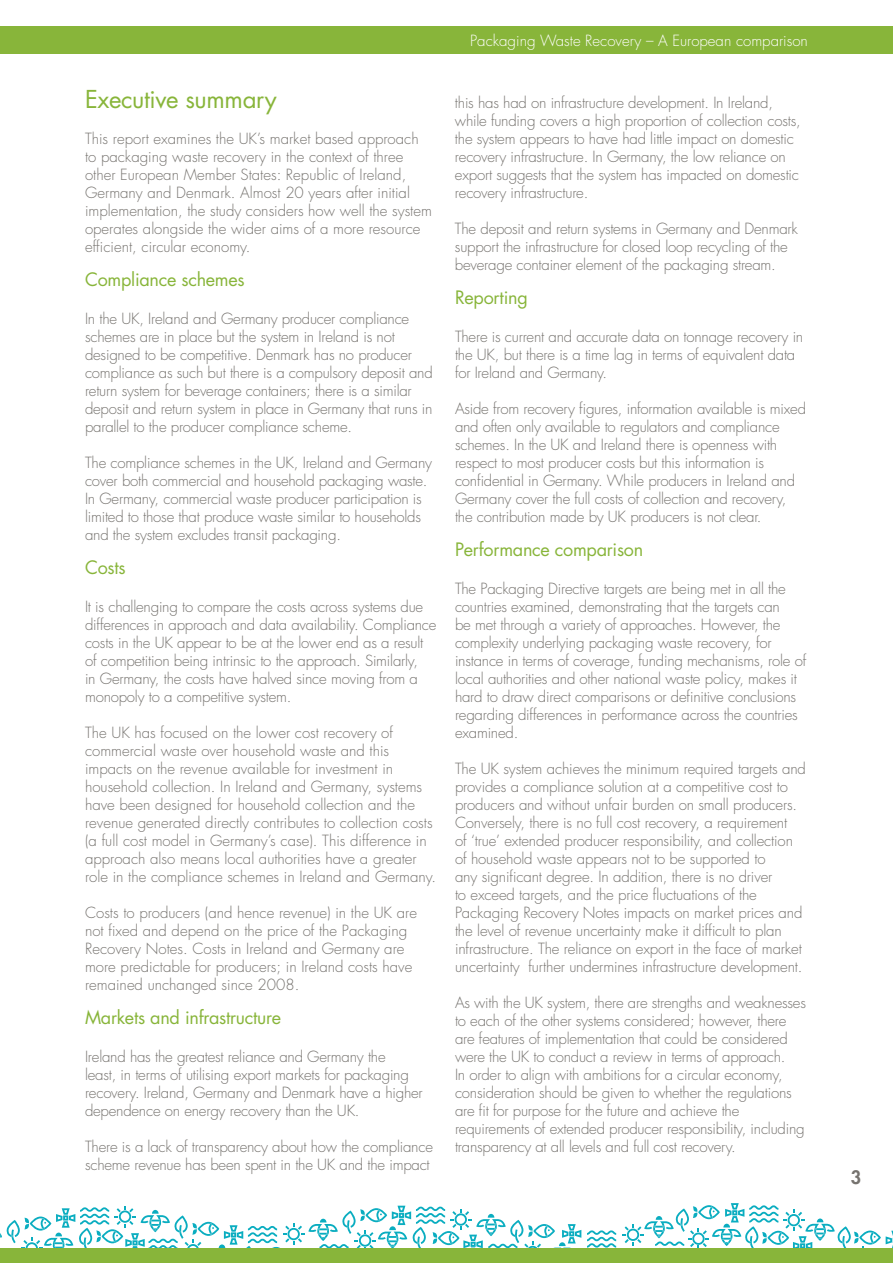
<style>
.page{position:relative;width:893px;height:1263px;background:#fff}
.page>*{position:absolute;margin:0;border:0;box-sizing:border-box;transform-origin:0 0}
.t1{font:24px "Futura";letter-spacing:-.015em;color:#88b53a}
.t2{font:18px "Futura";letter-spacing:-.015em;color:#88b53a}
.t3{font:800 18px "Futura";color:#76736f}
.t4{font:300 15px/18px "Futura";letter-spacing:-.015em;color:#76736f}
.t5{font:300 15px "Futura";color:#fff}
</style>
<div class="page">
<svg style="left:622px;top:1203px;width:271px;height:45px"></svg>
<svg style="left:587px;top:1230px;width:29px;height:17px"></svg>
<svg style="left:0;top:1206px;width:581px;height:42px"></svg>
<div style="left:0;top:1248px;width:893px;height:15px;background:#88b53a"></div>
<div style="left:0;top:27px;width:893px;height:27px;background:#88b53a"></div>
<h1 class="t1" style="left:85px;top:83px;width:193px">Executive summary</h1>
<p class="t4" style="left:85px;top:130px;width:348px">This report examines the UK’s market based approach to packaging waste recovery in the context of three other European Member States: Republic of Ireland, Germany and Denmark. Almost 20 years after initial implementation, the study considers how well the system operates alongside the wider aims of a more resource efficient, circular economy.</p>
<p class="t2" style="left:85px;top:267px;width:161px">Compliance schemes</p>
<p class="t4" style="left:85px;top:310px;width:349px">In the UK, Ireland and Germany producer compliance schemes are in place but the system in Ireland is not designed to be competitive. Denmark has no producer compliance as such but there is a compulsory deposit and return system for beverage containers; there is a similar deposit and return system in place in Germany that runs in parallel to the producer compliance scheme.</p>
<p class="t4" style="left:85px;top:454px;width:349px">The compliance schemes in the UK, Ireland and Germany cover both commercial and household packaging waste.<br>In Germany, commercial waste producer participation is limited to those that produce waste similar to households and the system excludes transit packaging.</p>
<p class="t2" style="left:85px;top:555px;width:42px">Costs</p>
<p class="t4" style="left:85px;top:598px;width:353px">It is challenging to compare the costs across systems due differences in approach and data availability. Compliance costs in the UK appear to be at the lower end as a result of competition being intrinsic to the approach. Similarly,<br>in Germany, the costs have halved since moving from a monopoly to a competitive system.</p>
<p class="t4" style="left:85px;top:724px;width:353px">The UK has focused on the lower cost recovery of commercial waste over household waste and this impacts on the revenue available for investment in household collection. In Ireland and Germany, systems have been designed for household collection and the revenue generated directly contributes to collection costs (a full cost model in Germany’s case). This difference in approach also means local authorities have a greater role in the compliance schemes in Ireland and Germany.</p>
<p class="t4" style="left:85px;top:904px;width:333px">Costs to producers (and hence revenue) in the UK are not fixed and depend on the price of the Packaging Recovery Notes. Costs in Ireland and Germany are more predictable for producers; in Ireland costs have remained unchanged since 2008.</p>
<p class="t2" style="left:85px;top:1005px;width:198px">Markets and infrastructure</p>
<p class="t4" style="left:85px;top:1048px;width:339px">Ireland has the greatest reliance and Germany the<br>least, in terms of utilising export markets for packaging recovery. Ireland, Germany and Denmark have a higher dependence on energy recovery than the UK.</p>
<p class="t4" style="left:85px;top:1138px;width:349px">There is a lack of transparency about how the compliance scheme revenue has been spent in the UK and the impact</p>
<p class="t5" style="left:470px;top:31px;width:339px">Packaging Waste Recovery – A European comparison</p>
<p class="t4" style="left:455px;top:94px;width:347px">this has had on infrastructure development. In Ireland, while funding covers a high proportion of collection costs, the system appears to have had little impact on domestic recovery infrastructure. In Germany, the low reliance on export suggests that the system has impacted on domestic recovery infrastructure.</p>
<p class="t4" style="left:455px;top:220px;width:344px">The deposit and return systems in Germany and Denmark support the infrastructure for closed loop recycling of the beverage container element of the packaging stream.</p>
<p class="t2" style="left:455px;top:285px;width:74px">Reporting</p>
<p class="t4" style="left:455px;top:328px;width:350px">There is current and accurate data on tonnage recovery in the UK, but there is a time lag in terms of equivalent data for Ireland and Germany.</p>
<p class="t4" style="left:455px;top:400px;width:353px">Aside from recovery figures, information available is mixed and often only available to regulators and compliance schemes. In the UK and Ireland there is openness with respect to most producer costs but this information is confidential in Germany. While producers in Ireland and Germany cover the full costs of collection and recovery, the contribution made by UK producers is not clear.</p>
<p class="t2" style="left:455px;top:537px;width:190px">Performance comparison</p>
<p class="t4" style="left:455px;top:580px;width:353px">The Packaging Directive targets are being met in all the countries examined, demonstrating that the targets can<br>be met through a variety of approaches. However, the complexity underlying packaging waste recovery, for instance in terms of coverage, funding mechanisms, role of local authorities and other national waste policy, makes it hard to draw direct comparisons or definitive conclusions regarding differences in performance across the countries examined.</p>
<p class="t4" style="left:455px;top:760px;width:352px">The UK system achieves the minimum required targets and provides a compliance solution at a competitive cost to producers and without unfair burden on small producers.<br>Conversely, there is no full cost recovery, a requirement<br>of ‘true’ extended producer responsibility, and collection of household waste appears not to be supported to<br>any significant degree. In addition, there is no driver<br>to exceed targets, and the price fluctuations of the Packaging Recovery Notes impacts on market prices and the level of revenue uncertainty make it difficult to plan infrastructure. The reliance on export in the face of market uncertainty further undermines infrastructure development.</p>
<p class="t4" style="left:455px;top:994px;width:352px">As with the UK system, there are strengths and weaknesses to each of the other systems considered; however, there are features of implementation that could be considered were the UK to conduct a review in terms of approach.<br>In order to align with ambitions for a circular economy, consideration should be given to whether the regulations are fit for purpose for the future and achieve the requirements of extended producer responsibility, including transparency at all levels and full cost recovery.</p>
<p class="t3" style="left:851px;top:1165px;width:12px">3</p>
</div>
